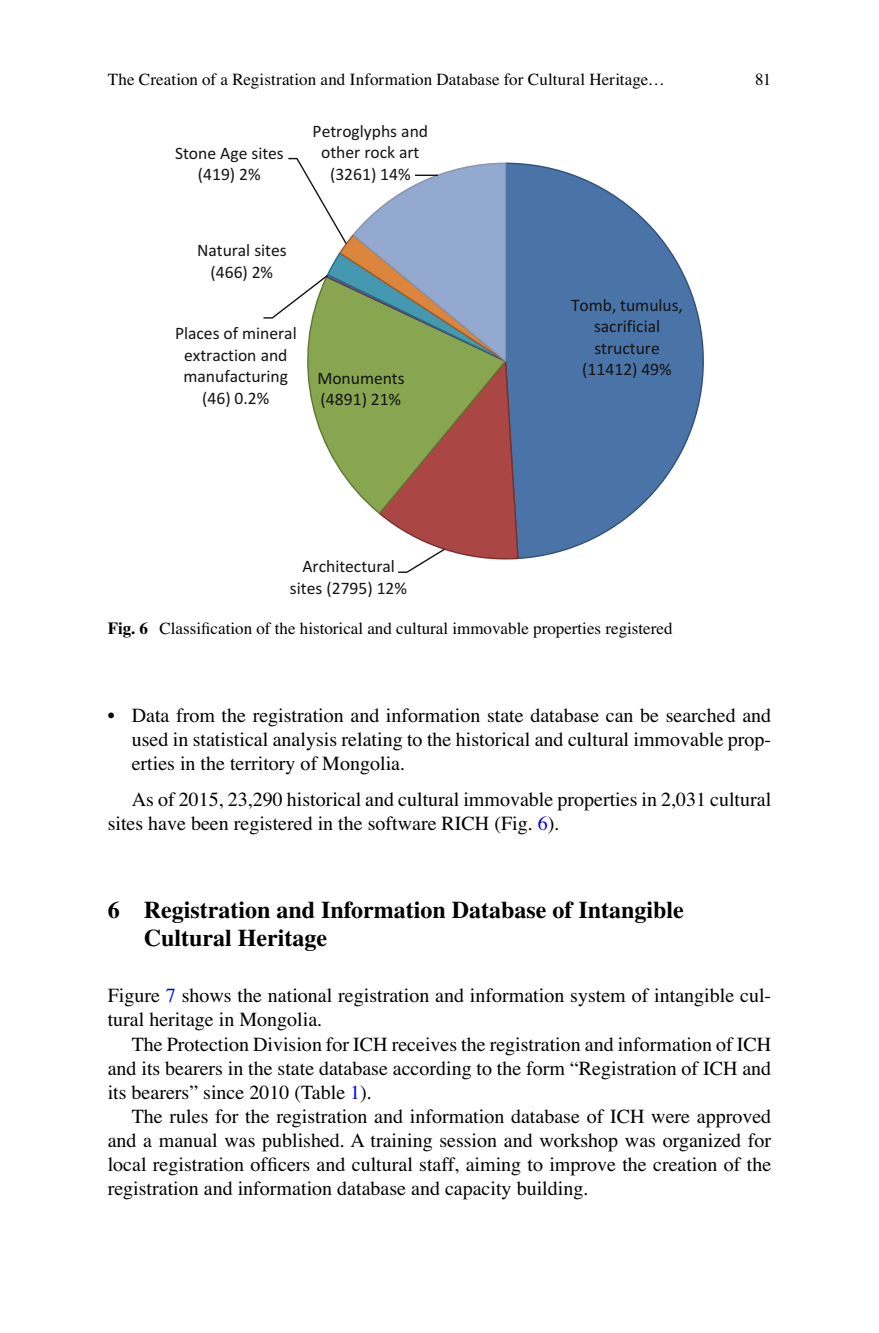
<style>
.page{position:relative;width:879px;height:1333px;background:#fff}
.page>*{position:absolute;margin:0;border:0;box-sizing:border-box;transform-origin:0 0}
.t1{font:700 24px/28px "Mtwkdq Times";color:#000}
.t2{font:20px/24px "Jdrwnb Times";color:#000;text-align:justify}
.t3{font:17.6px/21.4px "Ggqspf Calibri";color:#131413;text-align:center}
.t4{font:17px "Jdrwnb Times";color:#000}
.s1{font-family:"Mtwkdq Times";font-weight:700}
.s2{color:#0000fa}
</style>
<div class="page">
<svg style="left:519px;top:163px;width:185px;height:396px"></svg>
<svg style="left:263px;top:157px;width:256px;height:416px"></svg>
<hr style="left:415px;top:174px;width:23px;height:2px;background:#131413">
<p class="t4" style="left:108px;top:73px;width:559px">The Creation of a Registration and Information Database for Cultural Heritage…</p>
<p class="t3" style="left:175px;top:143px;width:110px">Stone Age sites (419) 2%</p>
<p class="t3" style="left:313px;top:121px;width:117px">Petroglyphs and other rock art (3261) 14%</p>
<p class="t3" style="left:197px;top:241px;width:91px">Natural sites (466) 2%</p>
<p class="t3" style="left:175px;top:324px;width:123px">Places of mineral extraction and manufacturing (46) 0.2%</p>
<p class="t3" style="left:317px;top:368px;width:89px;text-align:left">Monuments (4891) 21%</p>
<p class="t3" style="left:290px;top:557px;width:119px">Architectural sites (2795) 12%</p>
<p class="t3" style="left:571px;top:295px;width:113px">Tomb, tumulus, sacrificial structure (11412) 49%</p>
<p class="t4" style="left:108px;top:622px;width:566px"><span class="s1">Fig. 6</span> Classification of the historical and cultural immovable properties registered</p>
<p class="t4" style="left:755px;top:73px;width:18px">81</p>
<p class="t2" style="left:132px;top:705px;width:641px;text-indent:-24px">• Data from the registration and information state database can be searched and used in statistical analysis relating to the historical and cultural immovable prop&shy;erties in the territory of Mongolia.</p>
<p class="t2" style="left:108px;top:789px;width:665px;text-indent:24px">As of 2015, 23,290 historical and cultural immovable properties in 2,031 cultural sites have been registered in the software RICH (Fig. <span class="s2">6</span> ).</p>
<p class="t1" style="left:144px;top:898px;width:542px;text-indent:-36px">6 Registration and Information Database of Intangible<br>Cultural Heritage</p>
<p class="t2" style="left:108px;top:985px;width:665px">Figure <span class="s2">7</span> shows the national registration and information system of intangible cul&shy;tural heritage in Mongolia.</p>
<p class="t2" style="left:108px;top:1033px;width:665px;text-indent:24px">The Protection Division for ICH receives the registration and information of ICH and its bearers in the state database according to the form “Registration of ICH and its bearers” since 2010 (Table <span class="s2">1</span> ).</p>
<p class="t2" style="left:108px;top:1105px;width:665px;text-indent:24px">The rules for the registration and information database of ICH were approved and a manual was published. A training session and workshop was organized for local registration officers and cultural staff, aiming to improve the creation of the registration and information database and capacity building.</p>
</div>
